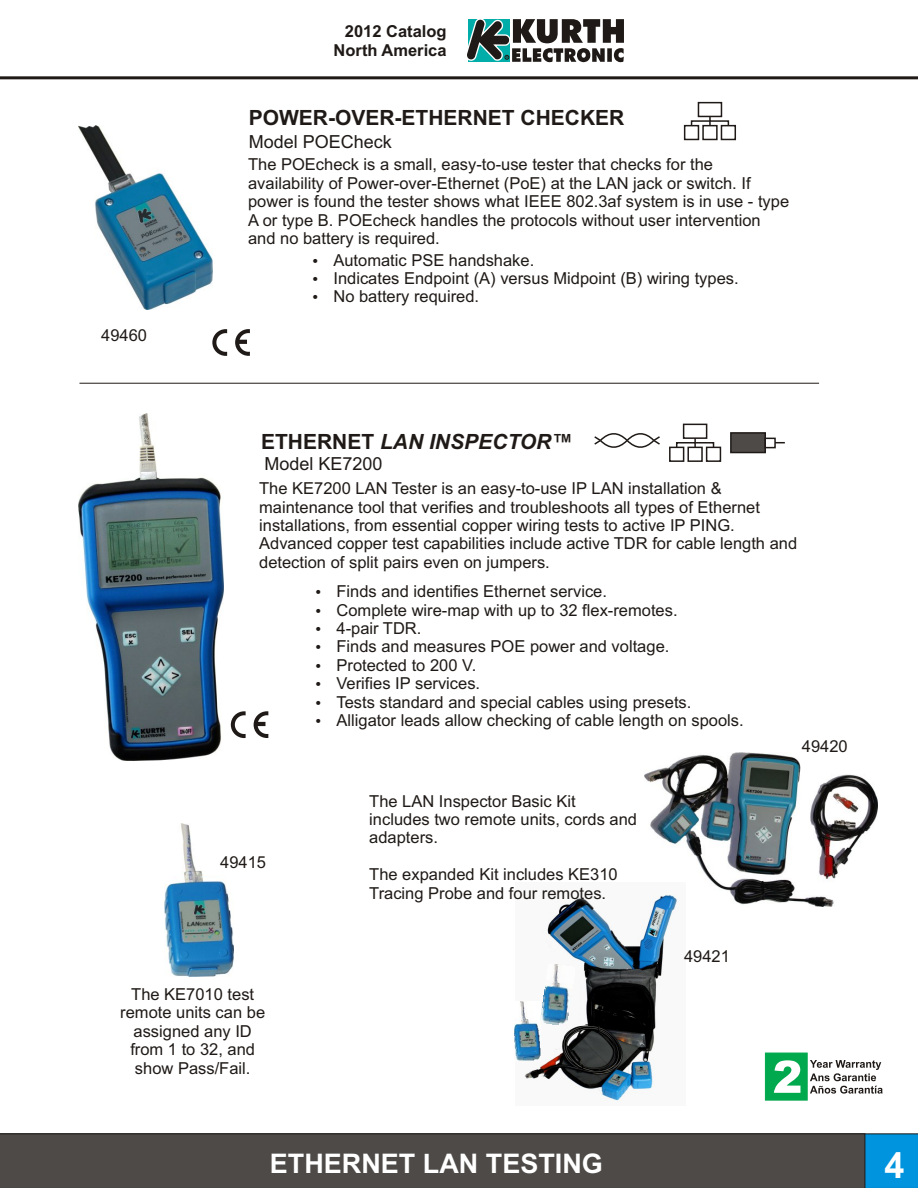
<style>
.page{position:relative;width:918px;height:1188px;background:#fff}
.page>*{position:absolute;margin:0;border:0;box-sizing:border-box;transform-origin:0 0}
.t1{font:700 36px "Arial";color:#fff}
.t2{font:700 27px "Arial";color:#fff}
.t3{font:700 21px "Arial";color:#1f1a17}
.t4{font:italic 700 21px "Arial";color:#1f1a17}
.t5{font:18px "Arial";color:#1f1a17}
.t6{font:16.5px/18.5px "Arial";color:#1f1a17}
.t7{font:700 16.5px/18.5px "Arial";color:#1f1a17;text-align:right}
.t8{font:14.1px "Wingdings";color:#1f1a17}
.s1{font-style:normal}
</style>
<div class="page">
<img style="left:645px;top:753px;width:233px;height:154px">
<img style="left:518px;top:882px;width:168px;height:219px">
<div style="left:866px;top:1133px;width:52px;height:55px;background:#0094de"></div>
<div style="left:0;top:1133px;width:866px;height:55px;background:#4d4a47"></div>
<hr style="left:0;top:76px;width:918px;height:3px;background:#1f1a17">
<svg style="left:765px;top:1052px;width:118px;height:49px"></svg>
<img style="left:78px;top:125px;width:134px;height:184px">
<div style="left:698px;top:102px;width:24px;height:15px;border:2px solid #1f1a17"></div>
<div style="left:702px;top:125px;width:16px;height:15px;border:2px solid #1f1a17"></div>
<div style="left:721px;top:125px;width:15px;height:15px;border:2px solid #1f1a17"></div>
<div style="left:684px;top:125px;width:15px;height:15px;border:2px solid #1f1a17"></div>
<svg style="left:690px;top:115px;width:40px;height:12px"></svg>
<svg style="left:212px;top:329px;width:15px;height:27px"></svg>
<svg style="left:235px;top:329px;width:15px;height:27px"></svg>
<hr style="left:79px;top:383px;width:740px;height:1px;background:#1f1a17">
<img style="left:79px;top:413px;width:145px;height:348px">
<div style="left:683px;top:424px;width:24px;height:15px;border:2px solid #1f1a17"></div>
<div style="left:687px;top:447px;width:16px;height:15px;border:2px solid #1f1a17"></div>
<div style="left:706px;top:447px;width:15px;height:15px;border:2px solid #1f1a17"></div>
<div style="left:669px;top:447px;width:15px;height:15px;border:2px solid #1f1a17"></div>
<svg style="left:675px;top:437px;width:40px;height:12px"></svg>
<svg style="left:594px;top:433px;width:66px;height:15px"></svg>
<svg style="left:231px;top:711px;width:15px;height:27px"></svg>
<svg style="left:254px;top:711px;width:14px;height:27px"></svg>
<svg style="left:730px;top:432px;width:37px;height:22px"></svg>
<div style="left:764px;top:438px;width:12px;height:10px;border:2px solid #1f1a17"></div>
<img style="left:165px;top:824px;width:68px;height:153px">
<img style="left:515px;top:1002px;width:26px;height:58px">
<img style="left:540px;top:964px;width:35px;height:62px">
<svg style="left:467px;top:19px;width:157px;height:43px"></svg>
<p class="t7" style="left:334px;top:24px;width:115px">2012 Catalog<br>North America</p>
<p class="t3" style="left:249px;top:110px;width:377px">POWER-OVER-ETHERNET CHECKER</p>
<p class="t5" style="left:249px;top:135px;width:145px">Model POECheck</p>
<p class="t6" style="left:248px;top:157px;width:543px">The POEcheck is a small, easy-to-use tester that checks for the availability of Power-over-Ethernet (PoE) at the LAN jack or switch. If power is found the tester shows what IEEE 802.3af system is in use - type A or type B. POEcheck handles the protocols without user intervention and no battery is required.</p>
<p class="t6" style="left:101px;top:327px;width:47px">49460</p>
<p class="t6" style="left:312px;top:252px;width:224px">•Automatic PSE handshake.</p>
<p class="t8" style="left:312px;top:292px;width:44px">•</p>
<p class="t6" style="left:333px;top:271px;width:407px">Indicates Endpoint (A) versus Midpoint (B) wiring types.<br>No battery required.</p>
<p class="t8" style="left:312px;top:273px;width:44px">•</p>
<p class="t4" style="left:261px;top:434px;width:313px"><span class="s1">ETHERNET</span> LAN INSPECTOR™</p>
<p class="t5" style="left:264px;top:457px;width:120px">Model KE7200</p>
<p class="t6" style="left:259px;top:481px;width:540px">The KE7200 LAN Tester is an easy-to-use IP LAN installation &amp; maintenance tool that verifies and troubleshoots all types of Ethernet installations, from essential copper wiring tests to active IP PING.<br>Advanced copper test capabilities include active TDR for cable length and detection of split pairs even on jumpers.</p>
<p class="t6" style="left:337px;top:584px;width:272px">Finds and identifies Ethernet service.</p>
<p class="t6" style="left:220px;top:855px;width:47px">49415</p>
<p class="t6" style="left:337px;top:602px;width:343px">Complete wire-map with up to 32 flex-remotes.</p>
<p class="t8" style="left:315px;top:623px;width:44px">•</p>
<p class="t6" style="left:337px;top:621px;width:86px">4-pair TDR.</p>
<p class="t8" style="left:315px;top:642px;width:44px">•</p>
<p class="t6" style="left:337px;top:639px;width:334px">Finds and measures POE power and voltage.</p>
<p class="t8" style="left:315px;top:660px;width:44px">•</p>
<p class="t6" style="left:337px;top:657px;width:141px">Protected to 200 V.</p>
<p class="t8" style="left:315px;top:678px;width:44px">•</p>
<p class="t6" style="left:337px;top:676px;width:145px">Verifies IP services.</p>
<p class="t8" style="left:315px;top:697px;width:44px">•</p>
<p class="t8" style="left:315px;top:715px;width:44px">•</p>
<p class="t6" style="left:337px;top:694px;width:409px">Tests standard and special cables using presets.<br>Alligator leads allow checking of cable length on spools.</p>
<p class="t6" style="left:369px;top:793px;width:269px">The LAN Inspector Basic Kit includes two remote units, cords and adapters.</p>
<p class="t6" style="left:369px;top:867px;width:250px">The expanded Kit includes KE310<br>Tracing Probe and four remotes.</p>
<p class="t6" style="left:684px;top:948px;width:47px">49421</p>
<p class="t6" style="left:802px;top:738px;width:47px">49420</p>
<p class="t6" style="left:120px;top:986px;width:146px;text-align:center">The KE7010 test remote units can be assigned any ID from 1 to 32, and show Pass/Fail.</p>
<h2 class="t2" style="left:270px;top:1153px;width:335px">ETHERNET LAN TESTING</h2>
<h1 class="t1" style="left:884px;top:1151px;width:22px">4</h1>
</div>
